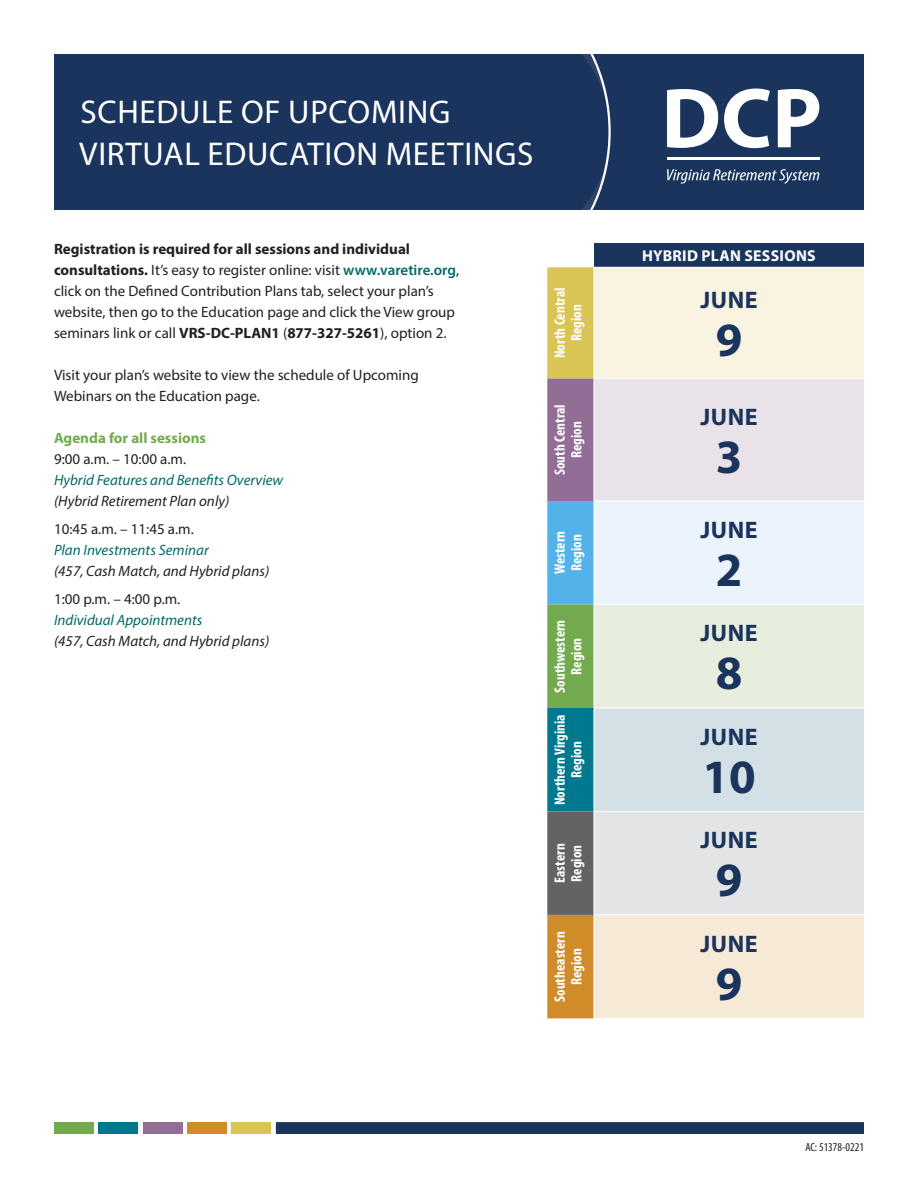
<style>
.page{position:relative;width:918px;height:1188px;background:#fff}
.page>*{position:absolute;margin:0;border:0;box-sizing:border-box;transform-origin:0 0}
.date{font:700 48px "Myriad Pro";color:#1a345d}
.t1{font:33px/42px "Myriad Pro";letter-spacing:.02em;color:#fff}
.date-2{font:700 24px "Myriad Pro";letter-spacing:.02em;color:#1a345d}
.date-3{font:700 15.75px "Myriad Pro";letter-spacing:.02em;color:#fff}
.text{font:15px/21px "Myriad Pro";color:#231f20}
.text-2{font:italic 15px/21px "Myriad Pro";color:#231f20}
.region{font:700 condensed 15px/16.5px "Myriad Pro";color:#fff;text-align:center}
.text-3{font:italic 15px/21px "Myriad Pro";color:#016b67}
.subhead{font:700 15px "Myriad Pro";color:#73aa4e}
.t2{font:condensed 12px "Myriad Pro";color:#231f20}
.s1{font-weight:700}
.s2{font-weight:600;color:#016b67}
.s3{font-style:normal;color:#231f20}
.s4{color:#231f20}
.s5{font-style:normal}
.s6{color:#016b67}
</style>
<div class="page">
<div style="left:522px;top:54px;width:342px;height:155px;background:#1a345d"></div>
<div style="left:54px;top:54px;width:557px;height:155px;background:#1a345d"></div>
<hr style="left:667px;top:157px;width:152px;height:3px;background:#fff">
<svg style="left:667px;top:169px;width:152px;height:15px"></svg>
<svg style="left:667px;top:89px;width:51px;height:59px"></svg>
<svg style="left:724px;top:89px;width:46px;height:59px"></svg>
<svg style="left:778px;top:89px;width:41px;height:58px"></svg>
<div style="left:98px;top:1122px;width:40px;height:12px;background:#00788d"></div>
<div style="left:143px;top:1122px;width:40px;height:12px;background:#926d96"></div>
<div style="left:54px;top:1122px;width:40px;height:12px;background:#73aa4e"></div>
<div style="left:187px;top:1122px;width:40px;height:12px;background:#d08c29"></div>
<div style="left:231px;top:1122px;width:40px;height:12px;background:#dac453"></div>
<div style="left:276px;top:1122px;width:588px;height:12px;background:#1a345d"></div>
<div style="left:594px;top:243px;width:270px;height:24px;background:#1a345d"></div>
<div style="left:594px;top:267px;width:270px;height:112px;background:#f8f4e1"></div>
<div style="left:594px;top:379px;width:270px;height:122px;background:#e9e2e9"></div>
<div style="left:594px;top:501px;width:270px;height:104px;background:#ebf3fc"></div>
<div style="left:594px;top:605px;width:270px;height:103px;background:#e7eede"></div>
<div style="left:594px;top:708px;width:270px;height:103px;background:#d3e0e5"></div>
<div style="left:594px;top:811px;width:270px;height:104px;background:#e3e4e6"></div>
<svg style="left:547px;top:267px;width:46px;height:751px;background:#7f9178"></svg>
<div style="left:594px;top:915px;width:270px;height:103px;background:#f6e9d6"></div>
<hr style="left:593px;top:267px;width:271px;height:1px;background:#fff">
<hr style="left:593px;top:378px;width:271px;height:1px;background:#fff">
<hr style="left:593px;top:500px;width:271px;height:2px;background:#fff">
<hr style="left:593px;top:604px;width:271px;height:1px;background:#fff">
<hr style="left:593px;top:707px;width:271px;height:2px;background:#fff">
<hr style="left:593px;top:811px;width:271px;height:1px;background:#fff">
<hr style="left:593px;top:914px;width:271px;height:1px;background:#fff">
<hr style="left:593px;top:268px;width:2px;height:110px;background:#fff">
<hr style="left:593px;top:379px;width:2px;height:121px;background:#fff">
<hr style="left:593px;top:502px;width:2px;height:102px;background:#fff">
<hr style="left:593px;top:605px;width:2px;height:102px;background:#fff">
<hr style="left:593px;top:709px;width:2px;height:102px;background:#fff">
<hr style="left:593px;top:812px;width:2px;height:102px;background:#fff">
<hr style="left:593px;top:915px;width:2px;height:103px;background:#fff">
<p class="t1" style="left:79px;top:90px;width:456px">SCHEDULE OF UPCOMING<br>VIRTUAL EDUCATION MEETINGS</p>
<p class="text" style="left:54px;top:238px;width:407px"><span class="s1">Registration is required for all sessions and individual consultations.</span> It’s easy to register online: visit <span class="s2">www.varetire.org</span>, click on the Defined Contribution Plans tab, select your plan’s website, then go to the Education page and click the View group seminars link or call <span class="s1">VRS-DC-PLAN1</span> (<span class="s1">877-327-5261</span>), option 2.</p>
<p class="text" style="left:54px;top:364px;width:366px">Visit your plan’s website to view the schedule of Upcoming<br>Webinars on the Education page.</p>
<p class="subhead" style="left:54px;top:428px;width:154px">Agenda for all sessions</p>
<p class="text-3" style="left:54px;top:448px;width:231px"><span class="s3">9:00 a.m. – 10:00 a.m.<br></span>Hybrid Features and Benefits Overview <span class="s4">(Hybrid Retirement Plan only)</span></p>
<p class="text-2" style="left:54px;top:518px;width:217px"><span class="s5">10:45 a.m. – 11:45 a.m.<br></span><span class="s6">Plan Investments Seminar<br></span>(457, Cash Match, and Hybrid plans)</p>
<p class="text-2" style="left:54px;top:588px;width:217px"><span class="s5">1:00 p.m. – 4:00 p.m.<br></span><span class="s6">Individual Appointments<br></span>(457, Cash Match, and Hybrid plans)</p>
<p class="region" style="left:551px;top:358px;width:72px;rotate:-90deg">North Central</p>
<p class="region" style="left:568px;top:341px;width:38px;rotate:-90deg">Region</p>
<p class="date-3" style="left:642px;top:245px;width:175px">HYBRID PLAN SESSIONS</p>
<p class="date-2" style="left:700px;top:284px;width:59px">JUNE</p>
<p class="date" style="left:716px;top:308px;width:28px">9</p>
<p class="region" style="left:551px;top:475px;width:72px;rotate:-90deg">South Central<br>Region</p>
<p class="date-2" style="left:700px;top:401px;width:59px">JUNE</p>
<p class="date" style="left:716px;top:425px;width:28px">3</p>
<p class="region" style="left:551px;top:574px;width:45px;text-align:left;rotate:-90deg">Western<br>Region</p>
<p class="date-2" style="left:700px;top:514px;width:59px">JUNE</p>
<p class="date" style="left:716px;top:538px;width:28px">2</p>
<p class="region" style="left:551px;top:693px;width:74px;rotate:-90deg">Southwestern<br>Region</p>
<p class="date-2" style="left:700px;top:618px;width:59px">JUNE</p>
<p class="date" style="left:716px;top:642px;width:28px">8</p>
<p class="region" style="left:551px;top:805px;width:93px;rotate:-90deg">Northern Virginia<br>Region</p>
<p class="region" style="left:551px;top:883px;width:41px;rotate:-90deg">Eastern</p>
<p class="region" style="left:568px;top:882px;width:38px;rotate:-90deg">Region</p>
<p class="region" style="left:551px;top:1002px;width:72px;rotate:-90deg">Southeastern</p>
<p class="region" style="left:568px;top:985px;width:38px;rotate:-90deg">Region</p>
<p class="date-2" style="left:700px;top:721px;width:59px">JUNE</p>
<p class="date" style="left:702px;top:745px;width:55px">10</p>
<p class="date-2" style="left:700px;top:824px;width:59px">JUNE</p>
<p class="date" style="left:716px;top:849px;width:28px">9</p>
<p class="date-2" style="left:700px;top:928px;width:59px">JUNE</p>
<p class="date" style="left:716px;top:952px;width:28px">9</p>
<p class="t2" style="left:805px;top:1139px;width:60px">AC: 51378-0221</p>
</div>
